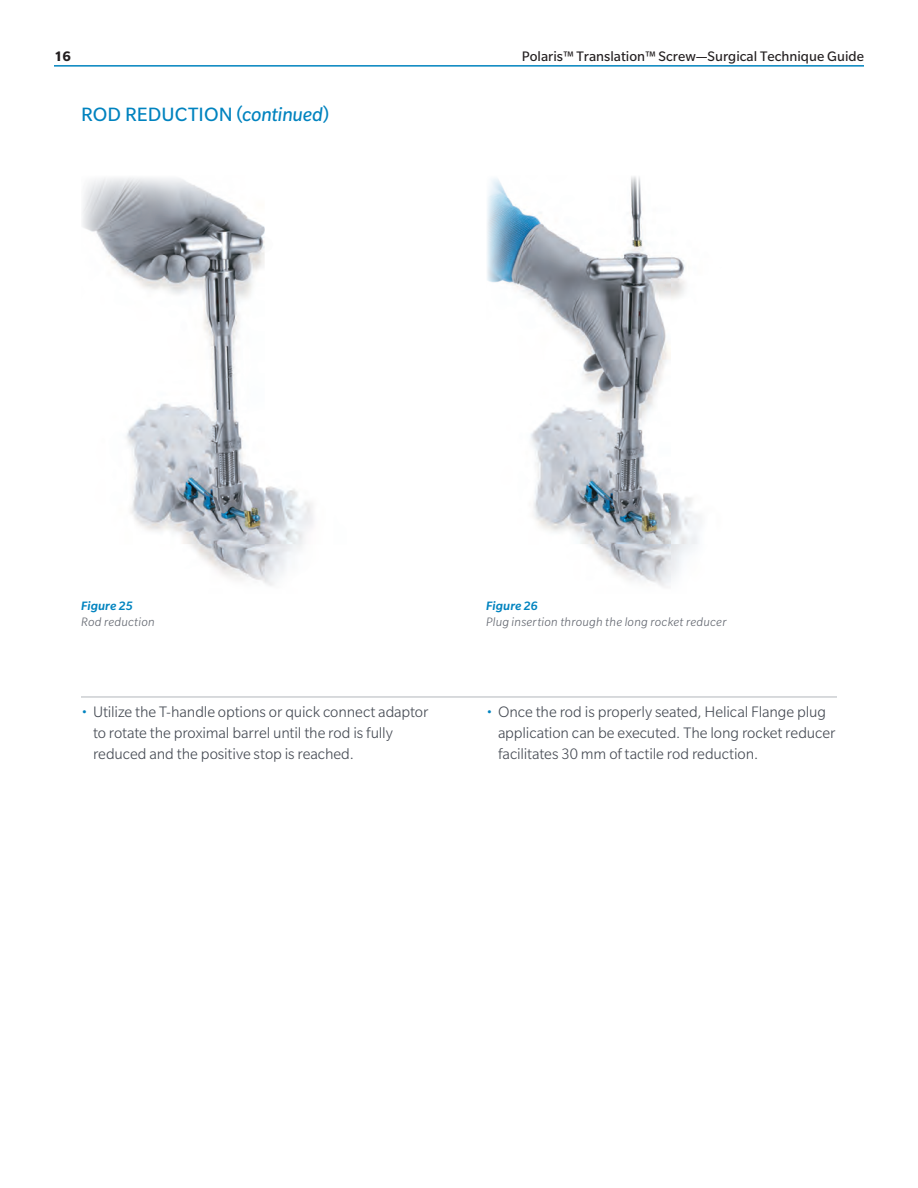
<style>
.page{position:relative;width:918px;height:1188px;background:#fff}
.page>*{position:absolute;margin:0;border:0;box-sizing:border-box;transform-origin:0 0}
.t1{font:21px "Slate Pro";letter-spacing:.005em;color:#0083bf}
.t2{font:300 16.5px/21px "Slate Pro";letter-spacing:-.005em;color:#464b54}
.t3{font:15px "Slate Pro";color:#231f20}
.t4{font:700 15px "Slate Pro";color:#231f20}
.t5{font:italic 300 13.2px "Slate Pro";letter-spacing:.02em;color:#62666f;scale:1.04 1}
.t6{font:italic 500 13.2px "Slate Pro";letter-spacing:.005em;color:#0083bf;scale:1.04 1}
.s1{font-style:italic}
.s2{font-size:13.5px;color:#0083bf}
</style>
<div class="page">
<hr style="left:54px;top:65px;width:810px;height:2px;background:#0083bf">
<img style="left:82px;top:177px;width:231px;height:409px">
<img style="left:487px;top:176px;width:213px;height:411px">
<hr style="left:81px;top:697px;width:756px;height:1px;background:#b2b7bb">
<p class="t4" style="left:54px;top:48px;width:19px">16</p>
<p class="t3" style="left:522px;top:48px;width:344px">Polaris™ Translation™ Screw—Surgical Technique Guide</p>
<p class="t1" style="left:81px;top:103px;width:250px">ROD REDUCTION (<span class="s1">continued</span>)</p>
<p class="t6" style="left:81px;top:599px;width:51px">Figure 25</p>
<p class="t5" style="left:81px;top:615px;width:72px">Rod reduction</p>
<p class="t2" style="left:93px;top:701px;width:337px;text-indent:-12px"><span class="s2">•</span> Utilize the T-handle options or quick connect adaptor to rotate the proximal barrel until the rod is fully reduced and the positive stop is reached.</p>
<p class="t6" style="left:486px;top:599px;width:51px">Figure 26</p>
<p class="t5" style="left:486px;top:615px;width:233px">Plug insertion through the long rocket reducer</p>
<p class="t2" style="left:498px;top:701px;width:339px;text-indent:-12px"><span class="s2">•</span> Once the rod is properly seated, Helical Flange plug application can be executed. The long rocket reducer facilitates 30 mm of tactile rod reduction.</p>
</div>
